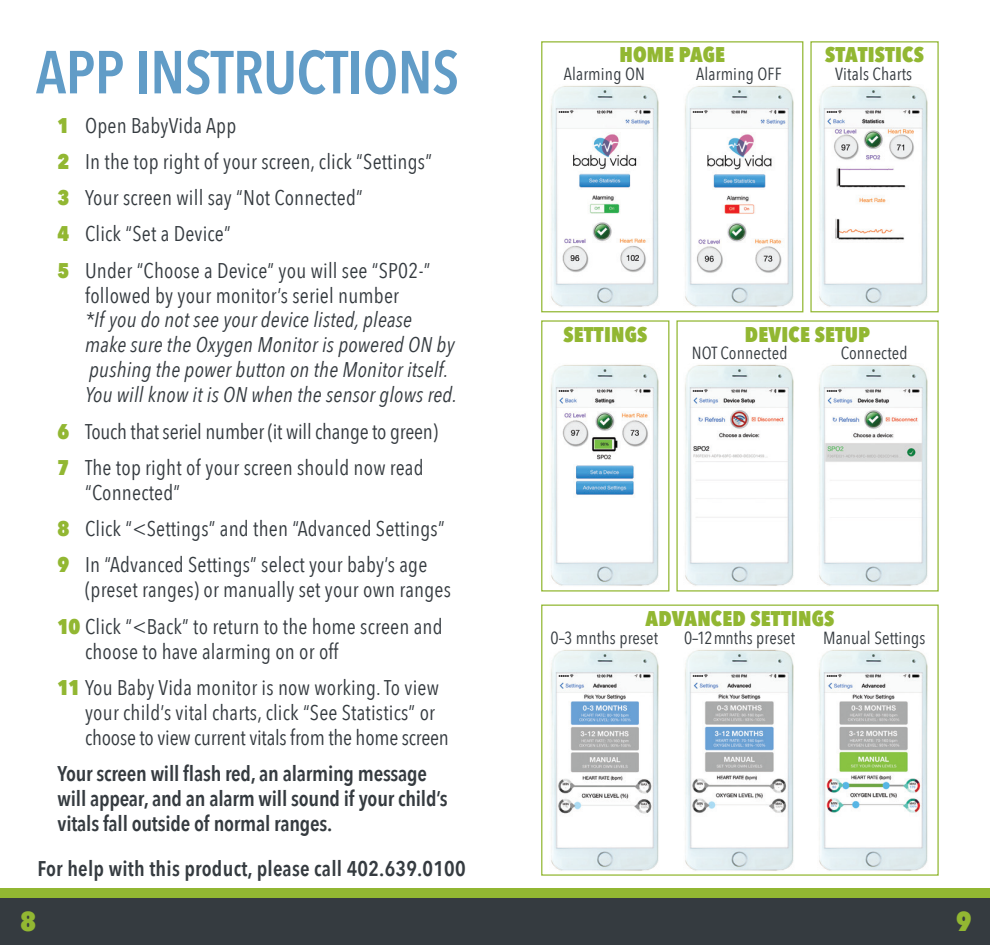
<style>
.page{position:relative;width:990px;height:945px;background:#fff}
.page>*{position:absolute;margin:0;border:0;box-sizing:border-box;transform-origin:0 0}
.t1{font:600 60px "Avenir Next Condensed";letter-spacing:-.01em;color:#619cc7}
.t2{font:800 27.5px "Avenir Next Condensed";color:#92b732}
.t3{font:21.25px/36.2px "Avenir Next Condensed";letter-spacing:.01em;color:#353b40}
.t4{font:21.25px/36.2px "Avenir Next Condensed";letter-spacing:-.01em;color:#353b40}
.t5{font:italic 21.25px/25px "Avenir Next Condensed";letter-spacing:.01em;color:#353b40}
.t6{font:600 21.25px/25px "Avenir Next Condensed";letter-spacing:-.01em;color:#353b40}
.t7{font:800 21.25px "Avenir Next Condensed";letter-spacing:.01em;color:#92b732}
.t8{font:600 21.25px "Avenir Next Condensed";letter-spacing:.01em;color:#353b40}
.t9{font:17.5px "Avenir Next Condensed";letter-spacing:.01em;color:#353b40}
.s1{font-weight:800;color:#92b732}
</style>
<div class="page">
<div style="left:0;top:888px;width:990px;height:10px;background:#92b732"></div>
<div style="left:0;top:898px;width:990px;height:47px;background:#353b40"></div>
<img style="left:685px;top:649px;width:109px;height:222px">
<img style="left:819px;top:649px;width:109px;height:222px">
<img style="left:551px;top:649px;width:108px;height:222px">
<img style="left:685px;top:85px;width:109px;height:222px">
<img style="left:819px;top:85px;width:109px;height:222px">
<img style="left:551px;top:85px;width:108px;height:222px">
<img style="left:685px;top:364px;width:109px;height:222px">
<img style="left:819px;top:364px;width:109px;height:222px">
<img style="left:551px;top:364px;width:108px;height:222px">
<div style="left:541px;top:41px;width:262px;height:271px;border:1px solid #92b732"></div>
<div style="left:541px;top:605px;width:398px;height:271px;border:1px solid #92b732"></div>
<div style="left:810px;top:41px;width:129px;height:271px;border:1px solid #92b732"></div>
<div style="left:541px;top:320px;width:128px;height:272px;border:1px solid #92b732"></div>
<h1 class="t1" style="left:36px;top:21px;width:425px">APP INSTRUCTIONS</h1>
<p class="t3" style="left:58px;top:106px;width:376px"><span class="s1">1</span> Open BabyVida App<br><span class="s1">2</span> In the top right of your screen, click “Settings” <span class="s1">3</span> Your screen will say “Not Connected”<br><span class="s1">4</span> Click “Set a Device”<br><span class="s1">5</span> Under “Choose a Device” you will see “SP02-”</p>
<p class="t3" style="left:85px;top:276px;width:315px">followed by your monitor’s seriel number</p>
<p class="t5" style="left:85px;top:308px;width:373px">*If you do not see your device listed, please make sure the Oxygen Monitor is powered ON by pushing the power button on the Monitor itself.<br>You will know it is ON when the sensor glows red.</p>
<p class="t4" style="left:58px;top:412px;width:382px"><span class="s1">6</span> Touch that seriel number (it will change to green)<br><span class="s1">7</span> The top right of your screen should now read</p>
<p class="t3" style="left:58px;top:473px;width:389px;text-indent:27px">“Connected”<br><span class="s1">8</span> Click “&lt;Settings” and then “Advanced Settings”<br><span class="s1">9</span> In “Advanced Settings” select your baby’s age</p>
<p class="t3" style="left:58px;top:571px;width:395px;text-indent:27px">(preset ranges) or manually set your own ranges<br><span class="s1">10</span> Click “&lt;Back” to return to the home screen and</p>
<p class="t3" style="left:58px;top:632px;width:383px;text-indent:27px">choose to have alarming on or off<br><span class="s1">11</span> You Baby Vida monitor is now working. To view</p>
<p class="t4" style="left:85px;top:699px;width:365px;line-height:25px">your child’s vital charts, click “See Statistics” or choose to view current vitals from the home screen</p>
<p class="t6" style="left:58px;top:761px;width:392px">Your screen will flash red, an alarming message will appear, and an alarm will sound if your child’s vitals fall outside of normal ranges.</p>
<p class="t8" style="left:38px;top:850px;width:430px">For help with this product, please call 402.639.0100</p>
<p class="t7" style="left:619px;top:42px;width:107px">HOME PAGE</p>
<p class="t7" style="left:825px;top:42px;width:100px">STATISTICS</p>
<p class="t9" style="left:564px;top:59px;width:83px">Alarming ON</p>
<p class="t9" style="left:696px;top:59px;width:87px">Alarming OFF</p>
<p class="t9" style="left:835px;top:59px;width:79px">Vitals Charts</p>
<p class="t7" style="left:563px;top:321px;width:85px">SETTINGS</p>
<p class="t7" style="left:745px;top:321px;width:127px">DEVICE SETUP</p>
<p class="t9" style="left:692px;top:338px;width:97px">NOT Connected</p>
<p class="t9" style="left:841px;top:338px;width:68px">Connected</p>
<p class="t7" style="left:645px;top:605px;width:190px">ADVANCED SETTINGS</p>
<p class="t9" style="left:551px;top:623px;width:109px">0–3 mnths preset</p>
<p class="t9" style="left:684px;top:623px;width:112px">0–12 mnths preset</p>
<p class="t9" style="left:823px;top:623px;width:104px">Manual Settings</p>
<p class="t2" style="left:20px;top:904px;width:17px">8</p>
<p class="t2" style="left:956px;top:904px;width:17px">9</p>
</div>
